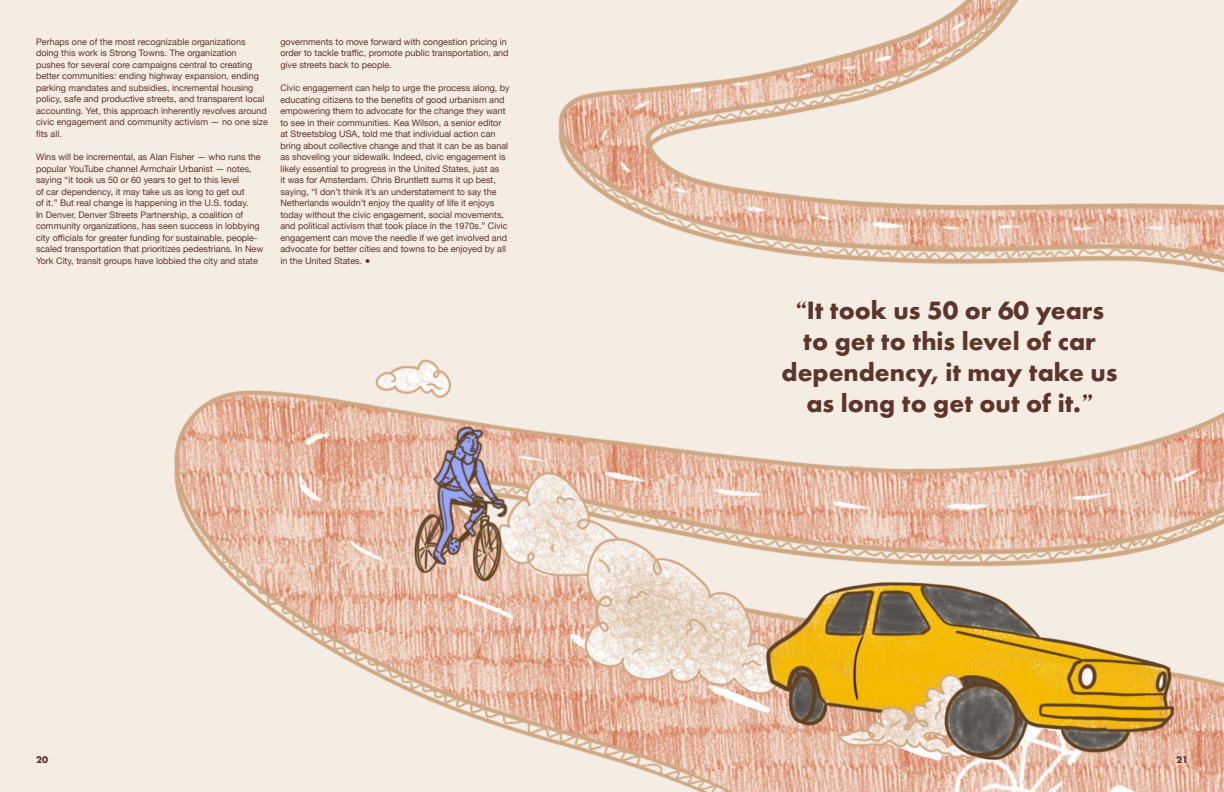
<style>
.page{position:relative;width:1224px;height:792px;background:#f5ece3}
.page>*{position:absolute;margin:0;border:0;box-sizing:border-box;transform-origin:0 0}
.t1{font:700 26px/31px "Futura";color:#5d352b;text-align:center}
.t2{font:700 10px "Futura";color:#5d352b}
.t3{font:9px/11.5px "Helvetica Neue";color:#5d352b}
.s1{font-family:"Bennet Banner";font-style:italic}
</style>
<div class="page">
<img style="left:174px;top:0;width:1050px;height:792px">
<p class="t3" style="left:36px;top:36px;width:234px">Perhaps one of the most recognizable organizations doing this work is Strong Towns. The organization<br>pushes for several core campaigns central to creating better communities: ending highway expansion, ending parking mandates and subsidies, incremental housing policy, safe and productive streets, and transparent local accounting. Yet, this approach inherently revolves around civic engagement and community activism — no one size fits all.</p>
<p class="t3" style="left:36px;top:152px;width:229px">Wins will be incremental, as Alan Fisher — who runs the popular YouTube channel Armchair Urbanist — notes, saying “it took us 50 or 60 years to get to this level<br>of car dependency, it may take us as long to get out<br>of it.” But real change is happening in the U.S. today.<br>In Denver, Denver Streets Partnership, a coalition of community organizations, has seen success in lobbying city officials for greater funding for sustainable, people&shy;scaled transportation that prioritizes pedestrians. In New York City, transit groups have lobbied the city and state</p>
<p class="t3" style="left:280px;top:36px;width:230px">governments to move forward with congestion pricing in order to tackle traffic, promote public transportation, and give streets back to people.</p>
<p class="t3" style="left:280px;top:83px;width:231px">Civic engagement can help to urge the process along, by educating citizens to the benefits of good urbanism and empowering them to advocate for the change they want to see in their communities. Kea Wilson, a senior editor at Streetsblog USA, told me that individual action can bring about collective change and that it can be as banal as shoveling your sidewalk. Indeed, civic engagement is likely essential to progress in the United States, just as<br>it was for Amsterdam. Chris Bruntlett sums it up best, saying, “I don’t think it’s an understatement to say the Netherlands wouldn’t enjoy the quality of life it enjoys today without the civic engagement, social movements, and political activism that took place in the 1970s.” Civic engagement can move the needle if we get involved and advocate for better cities and towns to be enjoyed by all in the United States. ●</p>
<h1 class="t1" style="left:782px;top:293px;width:338px"><span class="s1">“</span>It took us 50 or 60 years to get to this level of car dependency, it may take us as long to get out of it.<span class="s1">”</span></h1>
<p class="t2" style="left:36px;top:753px;width:13px">20</p>
<p class="t2" style="left:1176px;top:753px;width:13px">21</p>
</div>
